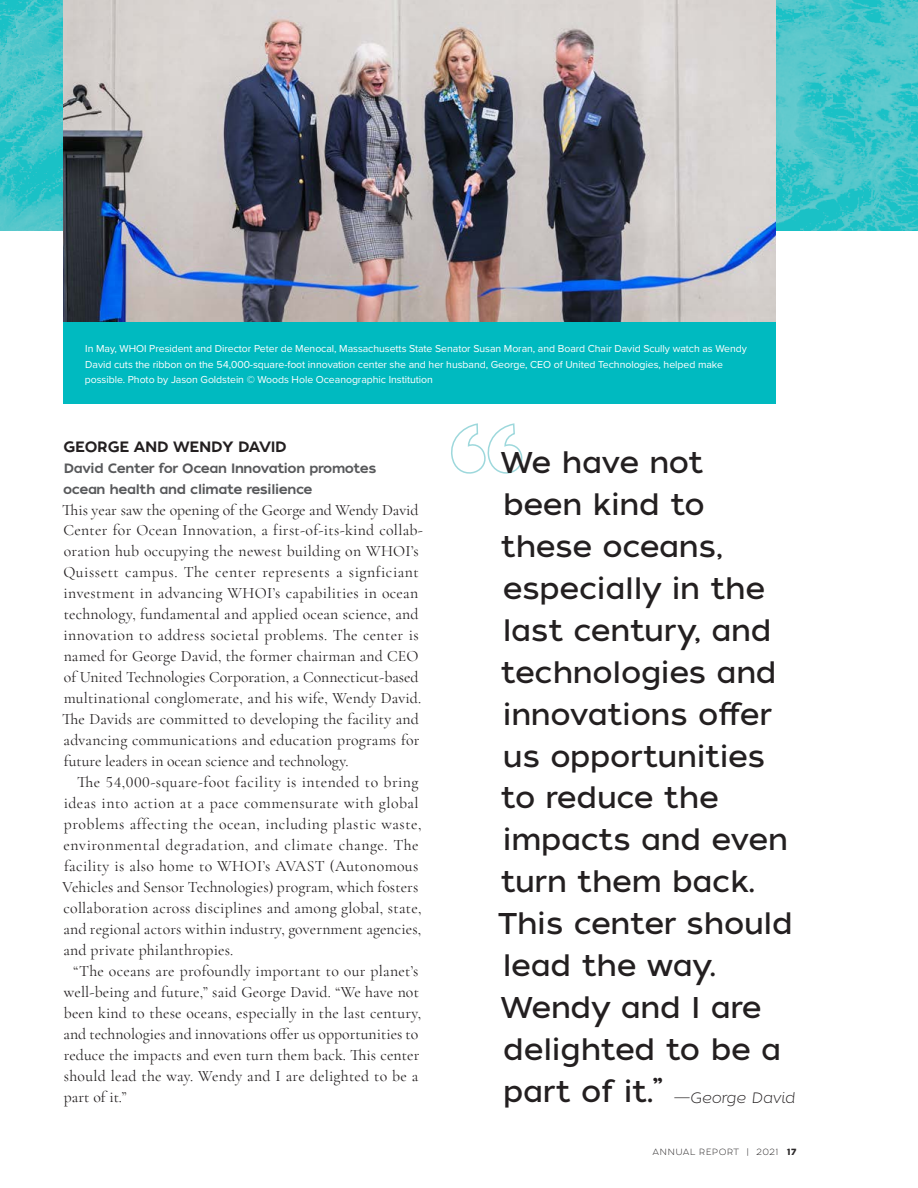
<style>
.page{position:relative;width:918px;height:1188px;background:#fff}
.page>*{position:absolute;margin:0;border:0;box-sizing:border-box;transform-origin:0 0}
.t1{font:30px/42px "Tide Sans 400 Lil Dude";letter-spacing:-.01em;color:#231f20}
.t2{font:15.75px/21px "Cormorant Garamond";letter-spacing:.015em;color:#231f20}
.t3{font:italic 15px "Tide Sans 200 Lil Mondo";letter-spacing:-.01em;color:#231f20;scale:2 1}
.t4{font:15px "Tide Sans 500 Dudette";letter-spacing:-.015em;color:#231f20}
.t5{font:13.5px/21px "Tide Sans 500 Dudette";letter-spacing:-.025em;color:#58595b}
.t6{font:10.5px/15.8px "Proxima Nova";letter-spacing:-.005em;color:#fff}
.t7{font:9px "Tide Sans 200 Lil Mondo";letter-spacing:.03em;color:#2a2728}
.s1{font-family:"Tide Sans 400 Lil Dude";font-style:normal;font-size:30px}
.s2{font-family:"Tide Sans 600 Bunny"}
</style>
<div class="page">
<img style="left:0;top:0;width:918px;height:231px">
<svg style="left:451px;top:423px;width:72px;height:51px"></svg>
<img style="left:63px;top:0;width:713px;height:322px">
<div style="left:63px;top:322px;width:713px;height:82px;background:#00bac0"></div>
<p class="t6" style="left:85px;top:340px;width:664px">In May, WHOI President and Director Peter de Menocal, Massachusetts State Senator Susan Moran, and Board Chair David Scully watch as Wendy<br>David cuts the ribbon on the 54,000-square-foot innovation center she and her husband, George, CEO of United Technologies, helped make possible. Photo by Jason Goldstein © Woods Hole Oceanographic Institution</p>
<p class="t4" style="left:64px;top:437px;width:225px">GEORGE AND WENDY DAVID</p>
<p class="t5" style="left:63px;top:458px;width:315px">David Center for Ocean Innovation promotes ocean health and climate resilience</p>
<p class="t2" style="left:62px;top:499px;width:362px">This year saw the opening of the George and Wendy David Center for Ocean Innovation, a first-of-its-kind collab&shy;oration hub occupying the newest building on WHOI’s Quissett campus. The center represents a signficiant investment in advancing WHOI’s capabilities in ocean technology, fundamental and applied ocean science, and innovation to address societal problems. The center is named for George David, the former chairman and CEO of United Technologies Corporation, a Connecticut-based multinational conglomerate, and his wife, Wendy David.<br>The Davids are committed to developing the facility and advancing communications and education programs for future leaders in ocean science and technology.</p>
<p class="t2" style="left:63px;top:772px;width:360px;text-indent:15px">The 54,000-square-foot facility is intended to bring ideas into action at a pace commensurate with global problems affecting the ocean, including plastic waste, environmental degradation, and climate change. The facility is also home to WHOI’s AVAST (Autonomous Vehicles and Sensor Technologies) program, which fosters collaboration across disciplines and among global, state, and regional actors within industry, government agencies, and private philanthropies.</p>
<p class="t2" style="left:64px;top:961px;width:359px;text-indent:10px">“The oceans are profoundly important to our planet’s well-being and future,” said George David. “We have not been kind to these oceans, especially in the last century, and technologies and innovations offer us opportunities to reduce the impacts and even turn them back. This center should lead the way. Wendy and I are delighted to be a part of it.”</p>
<h1 class="t1" style="left:499px;top:442px;width:296px">We have not<br>been kind to these oceans, especially in the last century, and technologies and innovations offer us opportunities to reduce the impacts and even turn them back.<br>This center should lead the way.<br>Wendy and I are delighted to be a</h1>
<p class="t3" style="left:503px;top:1088px;width:147px"><span class="s1">part of it.”</span> —George David</p>
<p class="t7" style="left:653px;top:1146px;width:145px">ANNUAL REPORT | 2021 <span class="s2">17</span></p>
</div>
